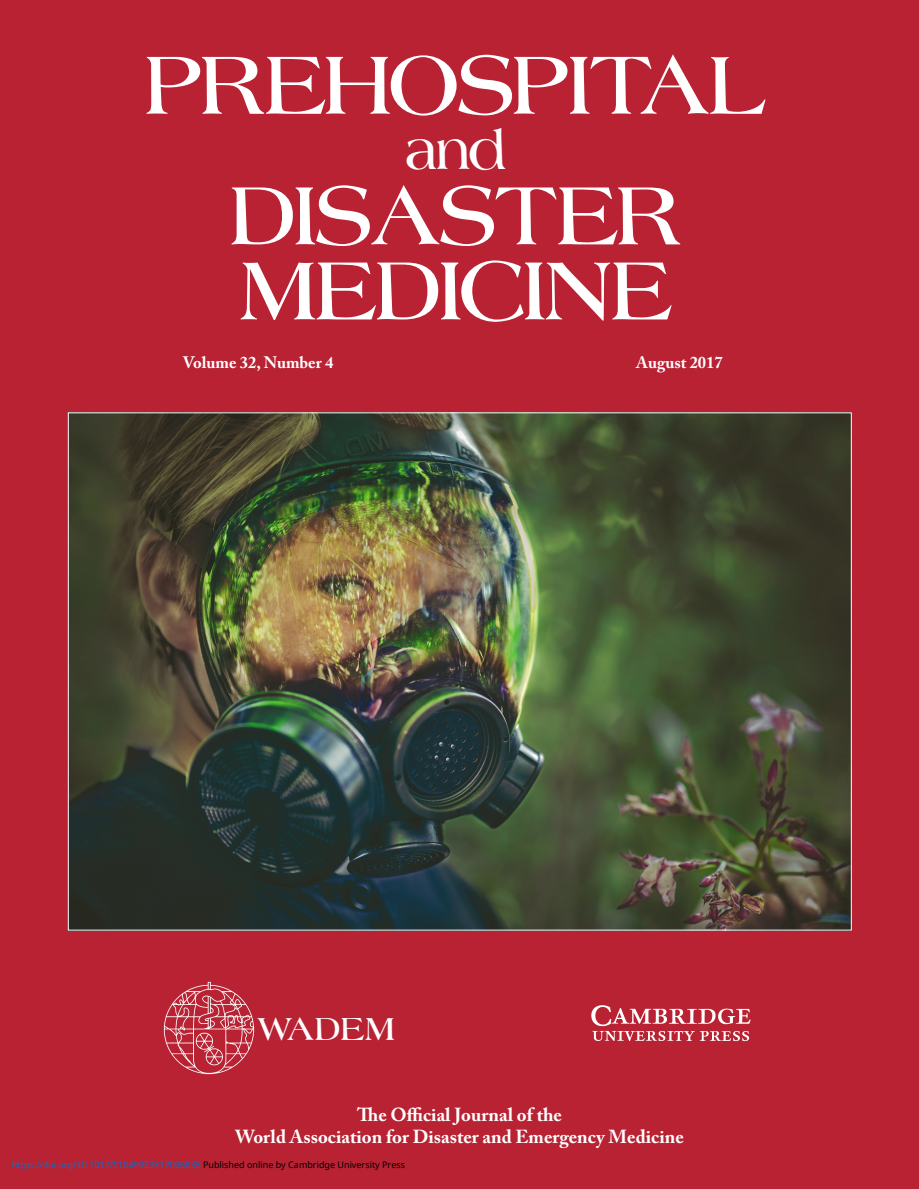
<style>
.page{position:relative;width:919px;height:1189px;background:#fff}
.page>*{position:absolute;margin:0;border:0;box-sizing:border-box;transform-origin:0 0}
.t1{font:700 75px/75px "Americana";letter-spacing:-.04em;color:#fff}
.t2{font:700 48px "Americana";color:#fff}
.t3{font:700 28.95px "Americana";color:#fff}
.t4{font:700 18.75px/22.5px "Adobe Caslon Pro";color:#fff;text-align:center}
.t5{font:700 16.5px "Adobe Caslon Pro";color:#fff}
.t6{font:9px "Noto Sans";color:#0172cf}
.s1{color:#000}
</style>
<div class="page">
<div style="left:0;top:0;width:918px;height:1188px;background:#b82233"></div>
<img style="left:591px;top:1005px;width:160px;height:42px">
<img style="left:163px;top:981px;width:91px;height:93px">
<img style="left:70px;top:414px;width:779px;height:514px">
<h1 class="t1" style="left:145px;top:54px;width:624px">PREHOSPITAL</h1>
<h2 class="t2" style="left:405px;top:129px;width:103px">and</h2>
<h1 class="t1" style="left:229px;top:184px;width:455px">DISASTER<br>MEDICINE</h1>
<h3 class="t5" style="left:183px;top:355px;width:152px">Volume 32, Number 4</h3>
<h3 class="t5" style="left:636px;top:355px;width:88px">August 2017</h3>
<h3 class="t3" style="left:257px;top:1015px;width:139px">WADEM</h3>
<h3 class="t4" style="left:235px;top:1104px;width:450px">The Official Journal of the<br>World Association for Disaster and Emergency Medicine</h3>
<p class="t6" style="left:12px;top:1157px;width:395px">https://doi.org/10.1017/S1049023X17006835 <span class="s1">Published online by Cambridge University Press</span></p>
</div>
